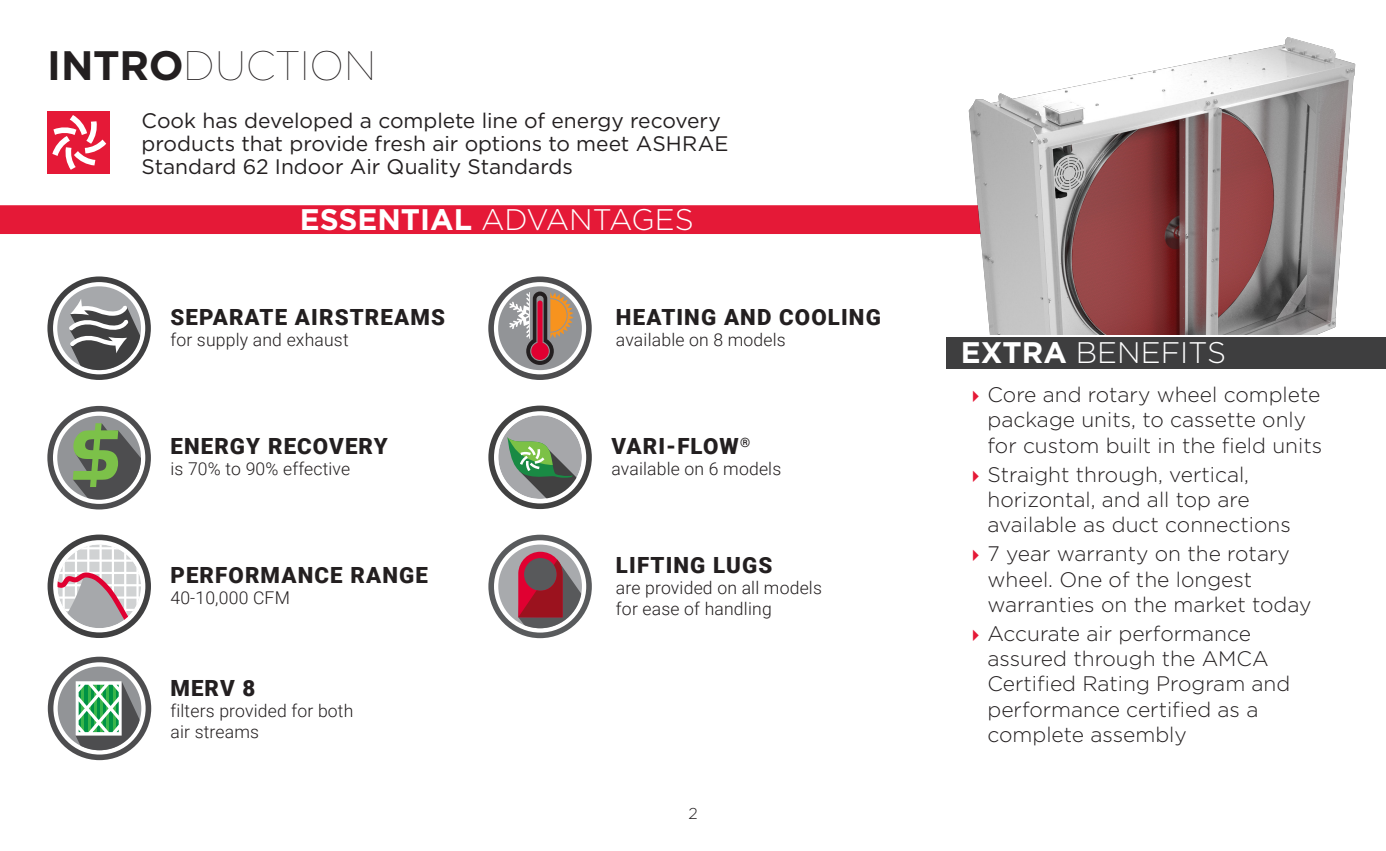
<style>
.page{position:relative;width:1386px;height:851px;background:#fff}
.page>*{position:absolute;margin:0;border:0;box-sizing:border-box;transform-origin:0 0}
.t1{font:74.02px "Loren Cook NEW";color:#7cc149}
.t2{font:100 41.12px "Gotham";color:#231f20}
.t3{font:300 29.75px "Gotham";color:#fff}
.t4{font:900 22.22px "Roboto";letter-spacing:.05em;color:#231f20}
.t5{font:300 21px/25.2px "Gotham";color:#231f20}
.t6{font:21px/22.8px "Gotham";color:#231f20}
.t7{font:300 17.68px/21.2px "Roboto";letter-spacing:.01em;color:#231f20}
.t8{font:300 15.75px "Gotham";color:#231f20}
.s1{font-weight:700}
</style>
<div class="page">
<div style="left:47px;top:111px;width:63px;height:63px;background:#e51937"></div>
<svg style="left:52px;top:115px;width:54px;height:55px"></svg>
<svg style="left:47px;top:276px;width:104px;height:104px"></svg>
<svg style="left:48px;top:534px;width:103px;height:104px"></svg>
<svg style="left:488px;top:534px;width:104px;height:104px"></svg>
<svg style="left:47px;top:406px;width:104px;height:103px"></svg>
<svg style="left:488px;top:405px;width:104px;height:104px"></svg>
<svg style="left:488px;top:276px;width:104px;height:104px"></svg>
<svg style="left:48px;top:656px;width:103px;height:104px"></svg>
<div style="left:946px;top:337px;width:440px;height:31px;background:#3e3e3f"></div>
<div style="left:0;top:205px;width:995px;height:29px;background:#e51937"></div>
<img style="left:961px;top:37px;width:395px;height:297px">
<h2 class="t2" style="left:47px;top:40px;width:330px"><span class="s1">INTRO</span>DUCTION</h2>
<p class="t6" style="left:142px;top:109px;width:588px">Cook has developed a complete line of energy recovery products that provide fresh air options to meet ASHRAE<br>Standard 62 Indoor Air Quality Standards</p>
<h3 class="t3" style="left:300px;top:201px;width:396px"><span class="s1">ESSENTIAL</span> ADVANTAGES</h3>
<h1 class="t1" style="left:72px;top:413px;width:50px">$</h1>
<p class="t4" style="left:170px;top:301px;width:276px">SEPARATE AIRSTREAMS</p>
<p class="t7" style="left:170px;top:328px;width:180px">for supply and exhaust</p>
<p class="t4" style="left:170px;top:431px;width:219px">ENERGY RECOVERY</p>
<p class="t7" style="left:170px;top:458px;width:181px">is 70% to 90% effective</p>
<p class="t4" style="left:170px;top:559px;width:259px">PERFORMANCE RANGE</p>
<p class="t7" style="left:170px;top:586px;width:121px">40-10,000 CFM</p>
<p class="t4" style="left:170px;top:672px;width:87px">MERV 8</p>
<p class="t7" style="left:170px;top:699px;width:185px">filters provided for both air streams</p>
<p class="t4" style="left:616px;top:301px;width:266px">HEATING AND COOLING</p>
<p class="t7" style="left:616px;top:329px;width:171px">available on 8 models</p>
<p class="t4" style="left:611px;top:430px;width:140px">VARI-FLOW<sup>®</sup></p>
<p class="t7" style="left:611px;top:457px;width:171px">available on 6 models</p>
<p class="t4" style="left:616px;top:549px;width:158px">LIFTING LUGS</p>
<p class="t7" style="left:616px;top:576px;width:208px">are provided on all models for ease of handling</p>
<p class="t8" style="left:688px;top:803px;width:11px">2</p>
<h3 class="t3" style="left:961px;top:334px;width:267px"><span class="s1">EXTRA</span> BENEFITS</h3>
<p class="t5" style="left:988px;top:381px;width:336px">Core and rotary wheel complete package units, to cassette only for custom built in the field units</p>
<p class="t5" style="left:988px;top:461px;width:305px">Straight through, vertical, horizontal, and all top are available as duct connections</p>
<p class="t5" style="left:988px;top:540px;width:325px">7 year warranty on the rotary wheel. One of the longest warranties on the market today</p>
<p class="t5" style="left:988px;top:620px;width:304px">Accurate air performance assured through the AMCA<br>Certified Rating Program and performance certified as a complete assembly</p>
</div>
